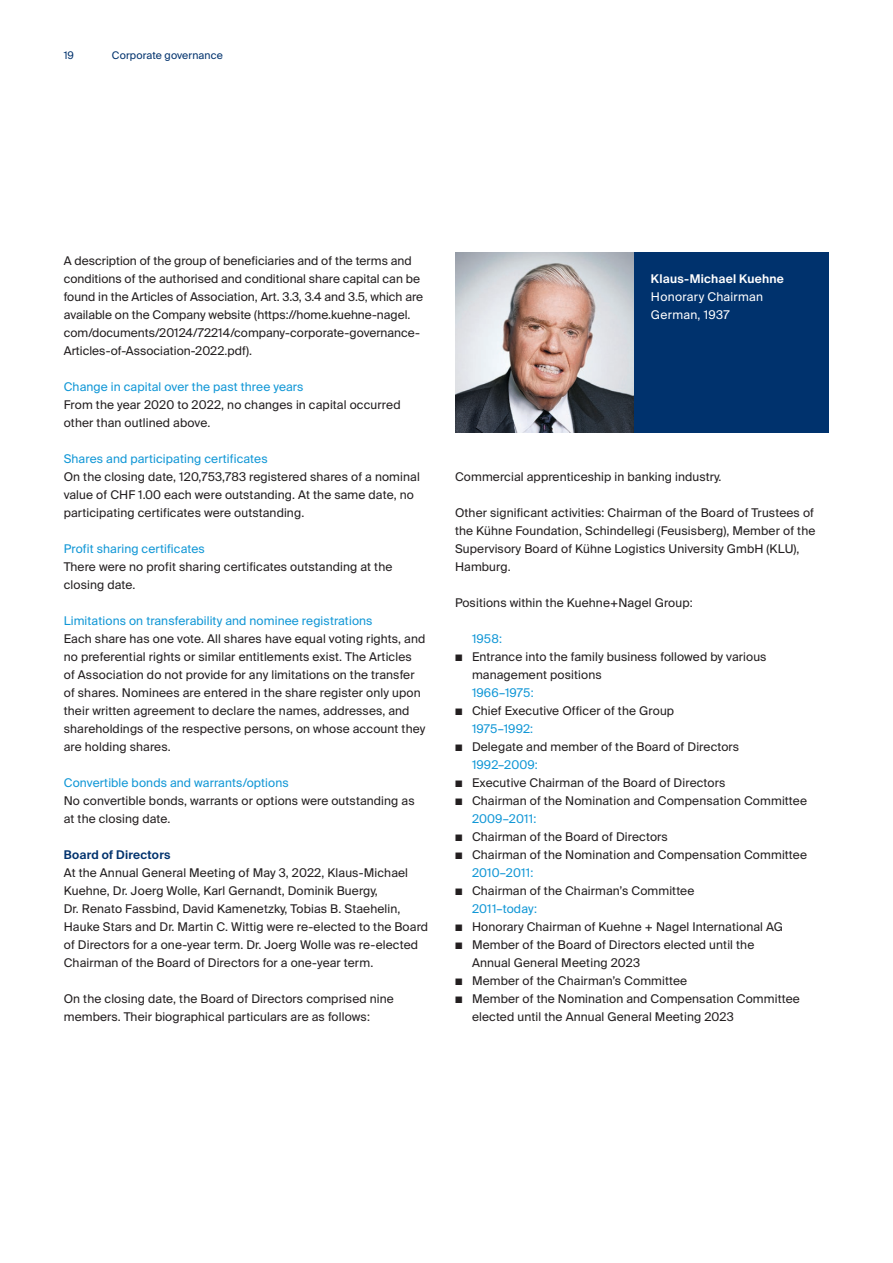
<style>
.page{position:relative;width:893px;height:1263px;background:#fff}
.page>*{position:absolute;margin:0;border:0;box-sizing:border-box;transform-origin:0 0}
.t1{font:12px/18px "Suisse Intl";letter-spacing:.01em;color:#231f20}
.t2{font:12px "Suisse Intl";letter-spacing:.01em;color:#1197d6}
.t3{font:12px/18px "Suisse Intl";letter-spacing:.02em;color:#fff}
.t4{font:600 12px "Suisse Intl";letter-spacing:.02em;color:#fff}
.t5{font:600 12px "Suisse Intl";letter-spacing:.02em;color:#00326d}
.t6{font:10.5px "Suisse Intl";letter-spacing:.01em;color:#00326d}
</style>
<div class="page">
<div style="left:456px;top:252px;width:372px;height:181px;background:#00326d"></div>
<img style="left:455px;top:252px;width:179px;height:181px">
<p class="t6" style="left:64px;top:49px;width:12px">19</p>
<p class="t6" style="left:112px;top:49px;width:112px">Corporate governance</p>
<p class="t1" style="left:64px;top:252px;width:361px">A description of the group of beneficiaries and of the terms and conditions of the authorised and conditional share capital can be found in the Articles of Association, Art. 3.3, 3.4 and 3.5, which are available on the Company website (https://home.kuehne-nagel. com/documents/20124/72214/company-corporate-governance-Articles-of-Association-2022.pdf).</p>
<p class="t2" style="left:64px;top:380px;width:241px">Change in capital over the past three years</p>
<p class="t1" style="left:64px;top:396px;width:338px">From the year 2020 to 2022, no changes in capital occurred other than outlined above.</p>
<p class="t2" style="left:64px;top:452px;width:205px">Shares and participating certificates</p>
<p class="t1" style="left:64px;top:468px;width:358px">On the closing date, 120,753,783 registered shares of a nominal value of CHF 1.00 each were outstanding. At the same date, no participating certificates were outstanding.</p>
<p class="t2" style="left:64px;top:542px;width:143px">Profit sharing certificates</p>
<p class="t1" style="left:64px;top:558px;width:330px">There were no profit sharing certificates outstanding at the closing date.</p>
<p class="t2" style="left:64px;top:614px;width:310px">Limitations on transferability and nominee registrations</p>
<p class="t1" style="left:64px;top:630px;width:363px">Each share has one vote. All shares have equal voting rights, and no preferential rights or similar entitlements exist. The Articles of Association do not provide for any limitations on the transfer of shares. Nominees are entered in the share register only upon their written agreement to declare the names, addresses, and shareholdings of the respective persons, on whose account they are holding shares.</p>
<p class="t2" style="left:64px;top:776px;width:227px">Convertible bonds and warrants/options</p>
<p class="t1" style="left:64px;top:792px;width:352px">No convertible bonds, warrants or options were outstanding as at the closing date.</p>
<p class="t5" style="left:64px;top:848px;width:108px">Board of Directors</p>
<p class="t1" style="left:64px;top:864px;width:366px">At the Annual General Meeting of May 3, 2022, Klaus-Michael Kuehne, Dr. Joerg Wolle, Karl Gernandt, Dominik Buergy,<br>Dr. Renato Fassbind, David Kamenetzky, Tobias B. Staehelin, Hauke Stars and Dr. Martin C. Wittig were re-elected to the Board of Directors for a one-year term. Dr. Joerg Wolle was re-elected Chairman of the Board of Directors for a one-year term.</p>
<p class="t1" style="left:64px;top:990px;width:332px">On the closing date, the Board of Directors comprised nine members. Their biographical particulars are as follows:</p>
<p class="t4" style="left:651px;top:272px;width:134px">Klaus-Michael Kuehne</p>
<p class="t3" style="left:651px;top:288px;width:114px">Honorary Chairman<br>German, 1937</p>
<p class="t1" style="left:455px;top:468px;width:268px">Commercial apprenticeship in banking industry.</p>
<p class="t1" style="left:455px;top:504px;width:362px">Other significant activities: Chairman of the Board of Trustees of the Kühne Foundation, Schindellegi (Feusisberg), Member of the Supervisory Board of Kühne Logistics University GmbH (KLU), Hamburg.</p>
<p class="t1" style="left:455px;top:594px;width:239px">Positions within the Kuehne+Nagel Group:</p>
<p class="t2" style="left:472px;top:632px;width:31px">1958:</p>
<p class="t1" style="left:472px;top:648px;width:296px;text-indent:-17px">■ Entrance into the family business followed by various management positions</p>
<p class="t2" style="left:472px;top:686px;width:63px">1966–1975:</p>
<p class="t1" style="left:455px;top:702px;width:221px">■ Chief Executive Officer of the Group</p>
<p class="t2" style="left:472px;top:722px;width:63px">1975–1992:</p>
<p class="t1" style="left:455px;top:738px;width:286px">■ Delegate and member of the Board of Directors</p>
<p class="t2" style="left:472px;top:758px;width:67px">1992–2009:</p>
<p class="t1" style="left:455px;top:774px;width:272px">■ Executive Chairman of the Board of Directors</p>
<p class="t1" style="left:455px;top:792px;width:354px">■ Chairman of the Nomination and Compensation Committee</p>
<p class="t2" style="left:472px;top:812px;width:66px">2009–2011:</p>
<p class="t1" style="left:455px;top:828px;width:214px">■ Chairman of the Board of Directors</p>
<p class="t1" style="left:455px;top:846px;width:354px">■ Chairman of the Nomination and Compensation Committee</p>
<p class="t2" style="left:472px;top:866px;width:63px">2010–2011:</p>
<p class="t1" style="left:455px;top:882px;width:241px">■ Chairman of the Chairman’s Committee</p>
<p class="t2" style="left:472px;top:902px;width:66px">2011–today:</p>
<p class="t1" style="left:455px;top:918px;width:330px">■ Honorary Chairman of Kuehne + Nagel International AG</p>
<p class="t1" style="left:472px;top:936px;width:284px;text-indent:-17px">■ Member of the Board of Directors elected until the<br>Annual General Meeting 2023</p>
<p class="t1" style="left:455px;top:972px;width:234px">■ Member of the Chairman’s Committee</p>
<p class="t1" style="left:472px;top:990px;width:329px;text-indent:-17px">■ Member of the Nomination and Compensation Committee elected until the Annual General Meeting 2023</p>
</div>
